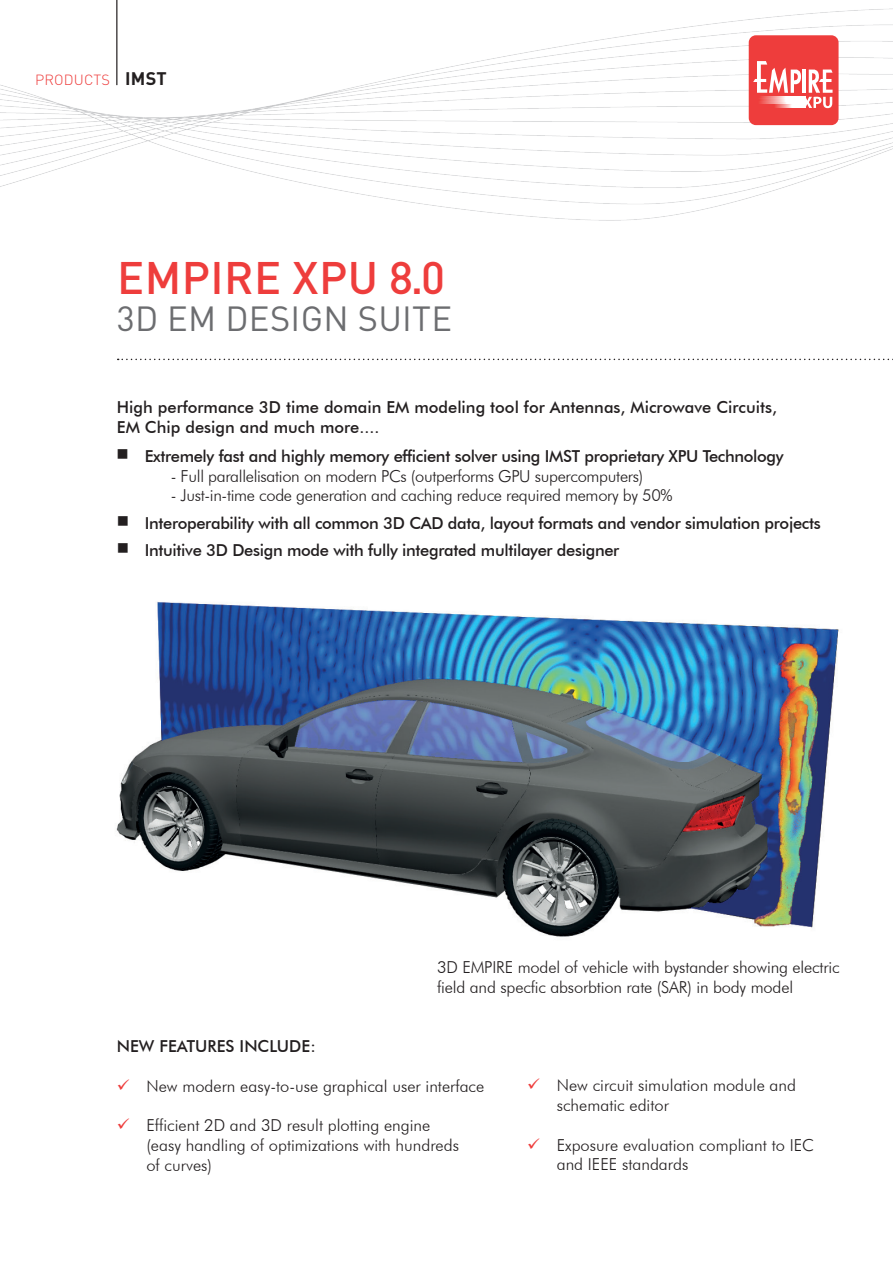
<style>
.page{position:relative;width:893px;height:1263px;background:#fff}
.page>*{position:absolute;margin:0;border:0;box-sizing:border-box;transform-origin:0 0}
.t1{font:500 45px "DIN Pro";letter-spacing:.01em;color:#ee3d3c}
.t2{font:34.5px "DIN Pro";letter-spacing:.01em;color:#6c6d70}
.t3{font:700 18px "DIN Pro";color:#231f20}
.t4{font:300 16.5px/19.8px "Futura BT";color:#231f20}
.t5{font:500 16.5px "Futura BT";letter-spacing:-.02em;color:#231f20}
.t6{font:300 16.5px "Futura BT";letter-spacing:-.02em;color:#231f20}
.t7{font:500 16.5px/19.8px "Futura BT";color:#231f20}
.t8{font:300 14.55px "DIN Pro";letter-spacing:.01em;color:#ee3d3c}
.s1{color:#ee3d3c}
</style>
<div class="page">
<img style="left:0;top:0;width:893px;height:221px">
<img style="left:116px;top:602px;width:723px;height:335px">
<hr style="left:116px;top:0;width:1px;height:85px;background:#231f20">
<svg style="left:118px;top:359px;width:775px;height:1px"></svg>
<div style="left:749px;top:35px;width:89px;height:90px;background:#ee3d3c;border-radius:7px"></div>
<svg style="left:753px;top:61px;width:79px;height:47px"></svg>
<p class="t8" style="left:35px;top:70px;width:76px">PRODUCTS</p>
<p class="t3" style="left:125px;top:66px;width:43px">IMST</p>
<p class="t1" style="left:117px;top:247px;width:329px">EMPIRE XPU 8.0</p>
<p class="t2" style="left:117px;top:295px;width:337px">3D EM DESIGN SUITE</p>
<p class="t7" style="left:117px;top:397px;width:662px">High performance 3D time domain EM modeling tool for Antennas, Microwave Circuits,<br>EM Chip design and much more....</p>
<p class="t5" style="left:117px;top:446px;width:668px">■ Extremely fast and highly memory efficient solver using IMST proprietary XPU Technology</p>
<p class="t6" style="left:171px;top:466px;width:474px">- Full parallelisation on modern PCs (outperforms GPU supercomputers)</p>
<p class="t6" style="left:171px;top:486px;width:503px">- Just-in-time code generation and caching reduce required memory by 50%</p>
<p class="t5" style="left:117px;top:513px;width:705px">■ Interoperability with all common 3D CAD data, layout formats and vendor simulation projects</p>
<p class="t5" style="left:117px;top:540px;width:504px">■ Intuitive 3D Design mode with fully integrated multilayer designer</p>
<p class="t4" style="left:437px;top:957px;width:404px">3D EMPIRE model of vehicle with bystander showing electric field and specfic absorbtion rate (SAR) in body model</p>
<p class="t7" style="left:117px;top:1036px;width:200px">NEW FEATURES INCLUDE:</p>
<p class="t4" style="left:117px;top:1076px;width:369px"><span class="s1">✓</span> New modern easy-to-use graphical user interface</p>
<p class="t4" style="left:146px;top:1115px;width:314px;text-indent:-29px"><span class="s1">✓</span> Efficient 2D and 3D result plotting engine (easy handling of optimizations with hundreds of curves)</p>
<p class="t4" style="left:557px;top:1075px;width:241px;text-indent:-29px"><span class="s1">✓</span> New circuit simulation module and schematic editor</p>
<p class="t4" style="left:557px;top:1135px;width:259px;line-height:19.2px;text-indent:-29px"><span class="s1">✓</span> Exposure evaluation compliant to IEC and IEEE standards</p>
</div>
